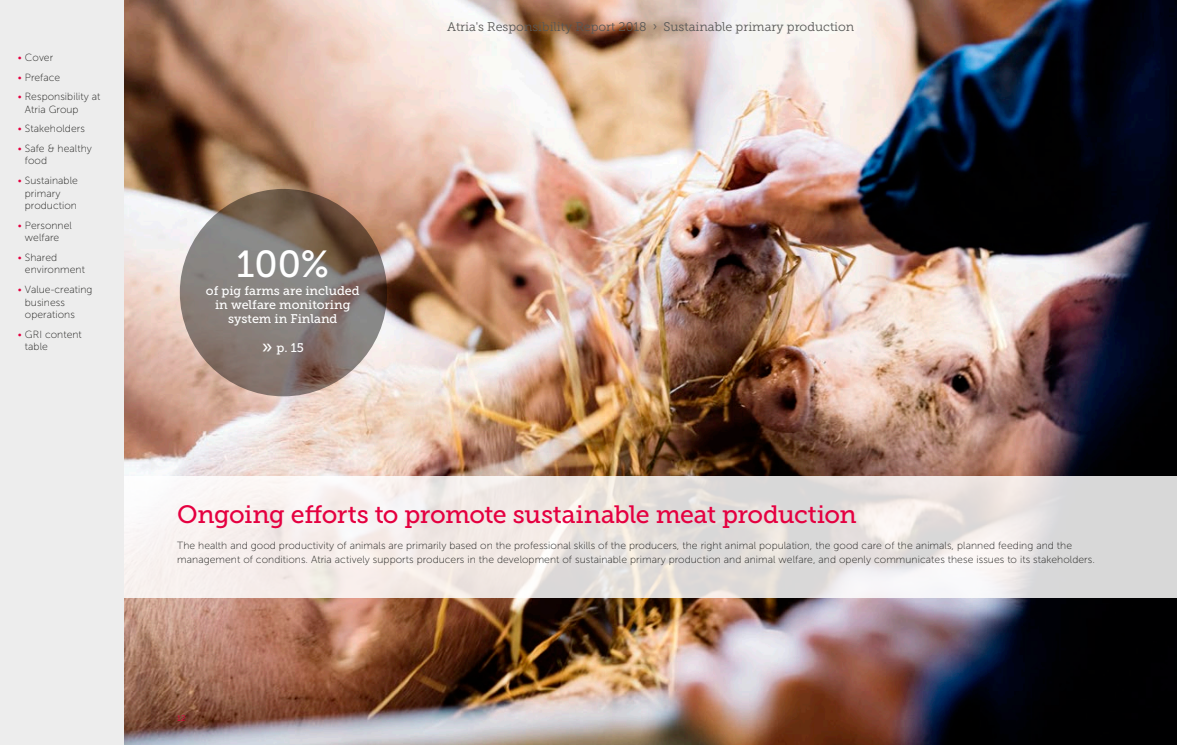
<style>
.page{position:relative;width:1177px;height:745px;background:#fff}
.page>*{position:absolute;margin:0;border:0;box-sizing:border-box;transform-origin:0 0}
.t1{font:37.5px "Museo Slab 500";color:#fff}
.t2{font:25px "Museo Slab 500";letter-spacing:-.02em;color:#e50040}
.t3{font:12.5px/14.4px "Museo Slab 500";color:#fff;text-align:center}
.t4{font:12.5px "Museo Slab 300";color:#575756}
.t5{font:10.38px/12.5px "Museo Sans 100";letter-spacing:.005em;color:#1d1d1b}
.t6{font:8.12px "Museo Sans 300";color:#e50040}
.s1{color:#e50040}
.s2{font-size:18.75px}
</style>
<div class="page">
<div style="left:0;top:0;width:125px;height:744px;background:#ededed"></div>
<img style="left:124px;top:0;width:1052px;height:744px">
<svg style="left:124px;top:476px;width:1052px;height:121px"></svg>
<svg style="left:180px;top:189px;width:207px;height:207px"></svg>
<p class="t5" style="left:18px;top:51px;width:37px"><span class="s1">•</span> Cover</p>
<p class="t5" style="left:18px;top:71px;width:44px"><span class="s1">•</span> Preface</p>
<p class="t5" style="left:25px;top:90px;width:77px;text-indent:-7px"><span class="s1">•</span> Responsibility at<br>Atria Group</p>
<p class="t5" style="left:18px;top:123px;width:69px"><span class="s1">•</span> Stakeholders</p>
<p class="t5" style="left:25px;top:142px;width:68px;text-indent:-7px"><span class="s1">•</span> Safe &amp; healthy food</p>
<p class="t5" style="left:25px;top:174px;width:55px;text-indent:-7px"><span class="s1">•</span> Sustainable primary production</p>
<p class="t5" style="left:18px;top:219px;width:56px;text-align:center"><span class="s1">•</span> Personnel welfare</p>
<p class="t5" style="left:25px;top:251px;width:62px;text-indent:-7px"><span class="s1">•</span> Shared environment</p>
<p class="t5" style="left:25px;top:283px;width:69px;text-indent:-7px"><span class="s1">•</span> Value-creating business operations</p>
<p class="t5" style="left:25px;top:328px;width:58px;text-indent:-7px"><span class="s1">•</span> GRI content table</p>
<h1 class="t1" style="left:236px;top:243px;width:94px">100%</h1>
<p class="t3" style="left:206px;top:283px;width:155px">of pig farms are included in welfare monitoring system in Finland</p>
<p class="t3" style="left:262px;top:340px;width:43px"><span class="s2">››</span> p. 15</p>
<p class="t4" style="left:447px;top:20px;width:408px">Atria's Responsibility Report 2018 › Sustainable primary production</p>
<h2 class="t2" style="left:177px;top:500px;width:681px">Ongoing efforts to promote sustainable meat production</h2>
<p class="t5" style="left:177px;top:538px;width:919px;line-height:13.8px">The health and good productivity of animals are primarily based on the professional skills of the producers, the right animal population, the good care of the animals, planned feeding and the management of conditions. Atria actively supports producers in the development of sustainable primary production and animal welfare, and openly communicates these issues to its stakeholders.</p>
<p class="t6" style="left:177px;top:713px;width:10px">12</p>
</div>
